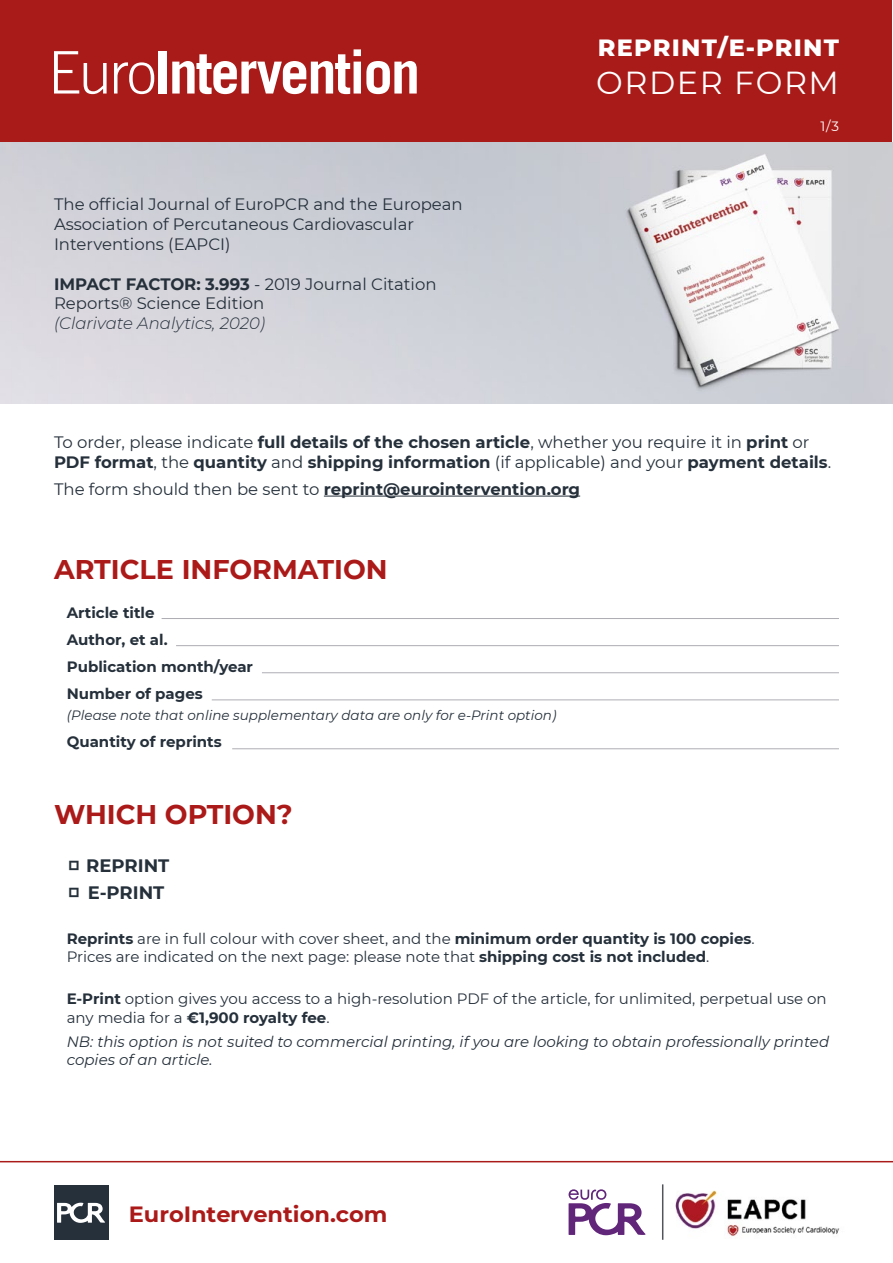
<style>
.page{position:relative;width:893px;height:1263px;background:#fff}
.page>*{position:absolute;margin:0;border:0;box-sizing:border-box;transform-origin:0 0}
.t1{font:31.8px "Montserrat";letter-spacing:.05em;color:#fff}
.t2{font:700 27px "Montserrat";color:#ab1a18}
.t3{font:800 24px "Montserrat";letter-spacing:.05em;color:#fff}
.t4{font:700 22.05px "Montserrat";color:#ab1a18}
.t5{font:700 18px "Montserrat";color:#25303b}
.t6{font:700 16.5px/19.8px "Montserrat";color:#25303b}
.t7{font:16.5px/19.8px "Montserrat";color:#25303b}
.t8{font:italic 300 16.5px "Montserrat";color:#25303b}
.t9{font:15px/18px "Montserrat";color:#25303b}
.t10{font:italic 15px/18px "Montserrat";color:#25303b}
.t11{font:700 15px/27px "Montserrat";color:#25303b}
.t12{font:italic 13.5px "Montserrat";color:#25303b}
.t13{font:13.5px "Montserrat";color:#fff}
.s1{font-weight:700}
.s2{font-weight:400}
.s3{font-size:24px}
</style>
<div class="page">
<img style="left:675px;top:1190px;width:165px;height:47px">
<svg style="left:569px;top:1189px;width:76px;height:46px"></svg>
<div style="left:54px;top:1186px;width:54px;height:54px;background:#25303b"></div>
<svg style="left:57px;top:1203px;width:48px;height:20px"></svg>
<hr style="left:662px;top:1184px;width:1px;height:56px;background:#51545b">
<hr style="left:0;top:1161px;width:893px;height:1px;background:#a91b18">
<div style="left:1px;top:1px;width:891px;height:142px;background:#a91b18"></div>
<svg style="left:54px;top:51px;width:53px;height:43px"></svg>
<svg style="left:114px;top:62px;width:40px;height:32px"></svg>
<div style="left:159px;top:51px;width:8px;height:43px;background:#fff"></div>
<svg style="left:172px;top:49px;width:245px;height:45px"></svg>
<hr style="left:162px;top:618px;width:677px;height:1px;background:#aeadb4">
<hr style="left:176px;top:645px;width:663px;height:1px;background:#aeadb4">
<hr style="left:262px;top:672px;width:577px;height:1px;background:#aeadb4">
<hr style="left:232px;top:748px;width:607px;height:1px;background:#aeadb4">
<hr style="left:212px;top:699px;width:627px;height:1px;background:#aeadb4">
<img style="left:1px;top:143px;width:892px;height:261px">
<hr style="left:324px;top:496px;width:256px;height:1px;background:#25303b">
<p class="t7" style="left:54px;top:194px;width:410px">The official Journal of EuroPCR and the European<br>Association of Percutaneous Cardiovascular<br>Interventions (EAPCI)</p>
<p class="t7" style="left:54px;top:273px;width:384px"><span class="s1">IMPACT FACTOR: 3.993</span> - 2019 Journal Citation<br>Reports® Science Edition</p>
<p class="t8" style="left:54px;top:312px;width:213px">(Clarivate Analytics, 2020)</p>
<h3 class="t3" style="left:598px;top:30px;width:242px">REPRINT/E-PRINT</h3>
<h1 class="t1" style="left:596px;top:61px;width:244px">ORDER FORM</h1>
<p class="t13" style="left:821px;top:117px;width:20px">1/3</p>
<p class="t6" style="left:54px;top:431px;width:779px"><span class="s2">To order, please indicate</span> full details of the chosen article<span class="s2">, whether you require it in</span> print <span class="s2">or<br></span>PDF format<span class="s2">, the</span> quantity <span class="s2">and</span> shipping information <span class="s2">(if applicable) and your</span> payment details<span class="s2">.</span></p>
<p class="t6" style="left:54px;top:478px;width:528px"><span class="s2">The form should then be sent to</span> reprint@eurointervention.org</p>
<h2 class="t2" style="left:54px;top:550px;width:335px">ARTICLE INFORMATION</h2>
<p class="t11" style="left:67px;top:598px;width:188px">Article title<br>Author, et al.<br>Publication month/year<br>Number of pages</p>
<p class="t12" style="left:67px;top:706px;width:491px">(Please note that online supplementary data are only for e-Print option)</p>
<p class="t11" style="left:67px;top:727px;width:157px">Quantity of reprints</p>
<h2 class="t2" style="left:54px;top:795px;width:240px">WHICH OPTION?</h2>
<p class="t5" style="left:67px;top:852px;width:104px"><span class="s3">□</span> REPRINT</p>
<p class="t5" style="left:67px;top:879px;width:99px"><span class="s3">□</span> E-PRINT</p>
<p class="t9" style="left:67px;top:930px;width:689px"><span class="s1">Reprints</span> are in full colour with cover sheet, and the <span class="s1">minimum order quantity is 100 copies</span>.<br>Prices are indicated on the next page: please note that <span class="s1">shipping cost is not included</span>.</p>
<p class="t9" style="left:67px;top:990px;width:761px"><span class="s1">E-Print</span> option gives you access to a high-resolution PDF of the article, for unlimited, perpetual use on any media for a <span class="s1">€1,900 royalty fee</span>.</p>
<p class="t10" style="left:67px;top:1032px;width:764px">NB: this option is not suited to commercial printing, if you are looking to obtain professionally printed copies of an article.</p>
<h3 class="t4" style="left:129px;top:1198px;width:260px">EuroIntervention.com</h3>
</div>
